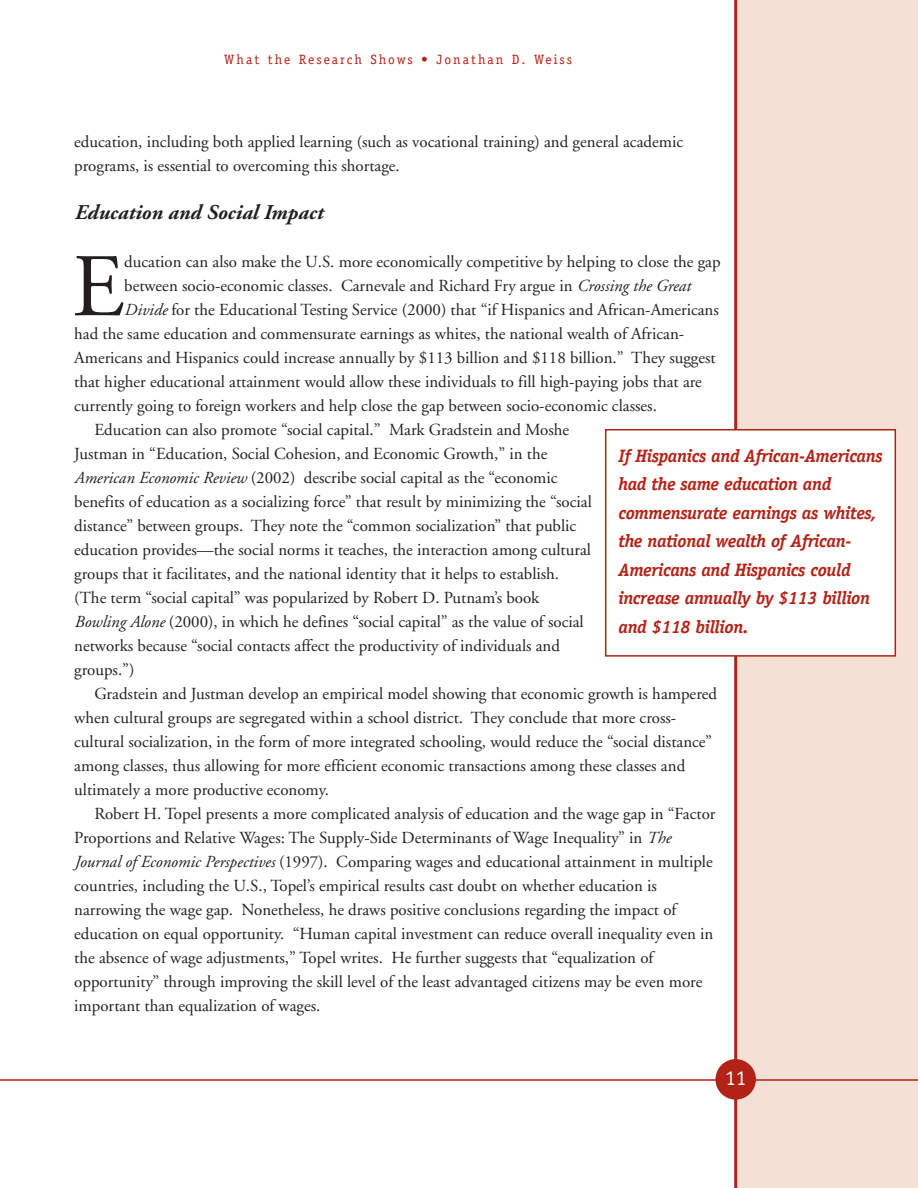
<style>
.page{position:relative;width:918px;height:1188px;background:#fff}
.page>*{position:absolute;margin:0;border:0;box-sizing:border-box;transform-origin:0 0}
.t1{font:89.25px "Adobe Garamond";color:#231f1f}
.t2{font:italic 700 21px "Adobe Garamond";color:#231f1f}
.t3{font:21px "Officina Serif";color:#fff}
.t4{font:italic 700 18px/28.5px "Officina Serif";letter-spacing:-.02em;color:#b32216}
.t5{font:16.8px/24px "Adobe Garamond";color:#231f1f}
.t6{font:13.5px "Officina Serif";letter-spacing:.15em;color:#b32216}
.s1{font-style:italic}
</style>
<div class="page">
<div style="left:736px;top:0;width:182px;height:1188px;background:#f5e0d6"></div>
<hr style="left:734px;top:0;width:3px;height:1188px;background:#b32216">
<hr style="left:0;top:1079px;width:918px;height:2px;background:#b32216">
<div style="left:715px;top:1059px;width:41px;height:41px;background:#b32216;border-radius:50%"></div>
<div style="left:606px;top:430px;width:289px;height:226px;background:#fff"></div>
<div style="left:605px;top:429px;width:291px;height:228px;border:2px solid #b32216"></div>
<p class="t6" style="left:224px;top:54px;width:349px">What the Research Shows • Jonathan D. Weiss</p>
<p class="t5" style="left:74px;top:131px;width:610px">education, including both applied learning (such as vocational training) and general academic programs, is essential to overcoming this shortage.</p>
<p class="t2" style="left:74px;top:204px;width:250px">Education and Social Impact</p>
<h1 class="t1" style="left:72px;top:251px;width:54px">E</h1>
<p class="t5" style="left:124px;top:251px;width:598px">ducation can also make the U.S. more economically competitive by helping to close the gap</p>
<p class="t5" style="left:124px;top:275px;width:568px">between socio-economic classes. Carnevale and Richard Fry argue in <span class="s1">Crossing the Great</span></p>
<p class="t5" style="left:124px;top:299px;width:596px"><span class="s1">Divide</span> for the Educational Testing Service (2000) that “if Hispanics and African-Americans</p>
<p class="t5" style="left:74px;top:323px;width:612px">had the same education and commensurate earnings as whites, the national wealth of African-</p>
<p class="t5" style="left:74px;top:347px;width:643px">Americans and Hispanics could increase annually by $113 billion and $118 billion.” They suggest</p>
<p class="t5" style="left:74px;top:371px;width:629px">that higher educational attainment would allow these individuals to fill high-paying jobs that are</p>
<p class="t5" style="left:74px;top:395px;width:584px">currently going to foreign workers and help close the gap between socio-economic classes.</p>
<p class="t5" style="left:94px;top:419px;width:476px">Education can also promote “social capital.” Mark Gradstein and Moshe</p>
<p class="t5" style="left:74px;top:443px;width:475px">Justman in “Education, Social Cohesion, and Economic Growth,” in the</p>
<p class="t5" style="left:74px;top:467px;width:485px"><span class="s1">American Economic Review</span> (2002) describe social capital as the “economic</p>
<p class="t5" style="left:74px;top:491px;width:519px">benefits of education as a socializing force” that result by minimizing the “social</p>
<p class="t5" style="left:74px;top:515px;width:504px">distance” between groups. They note the “common socialization” that public</p>
<p class="t5" style="left:74px;top:539px;width:518px">education provides—the social norms it teaches, the interaction among cultural</p>
<p class="t5" style="left:74px;top:563px;width:486px">groups that it facilitates, and the national identity that it helps to establish.</p>
<p class="t5" style="left:74px;top:587px;width:467px">(The term “social capital” was popularized by Robert D. Putnam’s book</p>
<p class="t5" style="left:74px;top:611px;width:511px"><span class="s1">Bowling Alone</span> (2000), in which he defines “social capital” as the value of social</p>
<p class="t5" style="left:74px;top:635px;width:487px">networks because “social contacts affect the productivity of individuals and</p>
<p class="t5" style="left:74px;top:659px;width:62px">groups.”)</p>
<p class="t5" style="left:94px;top:683px;width:624px">Gradstein and Justman develop an empirical model showing that economic growth is hampered</p>
<p class="t5" style="left:74px;top:707px;width:604px">when cultural groups are segregated within a school district. They conclude that more cross-</p>
<p class="t5" style="left:74px;top:731px;width:639px">cultural socialization, in the form of more integrated schooling, would reduce the “social distance”</p>
<p class="t5" style="left:74px;top:755px;width:613px">among classes, thus allowing for more efficient economic transactions among these classes and</p>
<p class="t5" style="left:74px;top:779px;width:256px">ultimately a more productive economy.</p>
<p class="t5" style="left:94px;top:803px;width:623px">Robert H. Topel presents a more complicated analysis of education and the wage gap in “Factor</p>
<p class="t5" style="left:74px;top:827px;width:598px">Proportions and Relative Wages: The Supply-Side Determinants of Wage Inequality” in <span class="s1">The</span></p>
<p class="t5" style="left:74px;top:851px;width:640px"><span class="s1">Journal of Economic Perspectives</span> (1997). Comparing wages and educational attainment in multiple</p>
<p class="t5" style="left:74px;top:875px;width:584px">countries, including the U.S., Topel’s empirical results cast doubt on whether education is</p>
<p class="t5" style="left:74px;top:899px;width:604px">narrowing the wage gap. Nonetheless, he draws positive conclusions regarding the impact of</p>
<p class="t5" style="left:74px;top:923px;width:641px">education on equal opportunity. “Human capital investment can reduce overall inequality even in</p>
<p class="t5" style="left:74px;top:947px;width:581px">the absence of wage adjustments,” Topel writes. He further suggests that “equalization of</p>
<p class="t5" style="left:74px;top:971px;width:630px">opportunity” through improving the skill level of the least advantaged citizens may be even more</p>
<p class="t5" style="left:74px;top:995px;width:248px">important than equalization of wages.</p>
<p class="t4" style="left:618px;top:443px;width:266px">If Hispanics and African-Americans had the same education and commensurate earnings as whites, the national wealth of African-<br>Americans and Hispanics could increase annually by $113 billion and $118 billion.</p>
<p class="t3" style="left:725px;top:1070px;width:22px">11</p>
</div>
